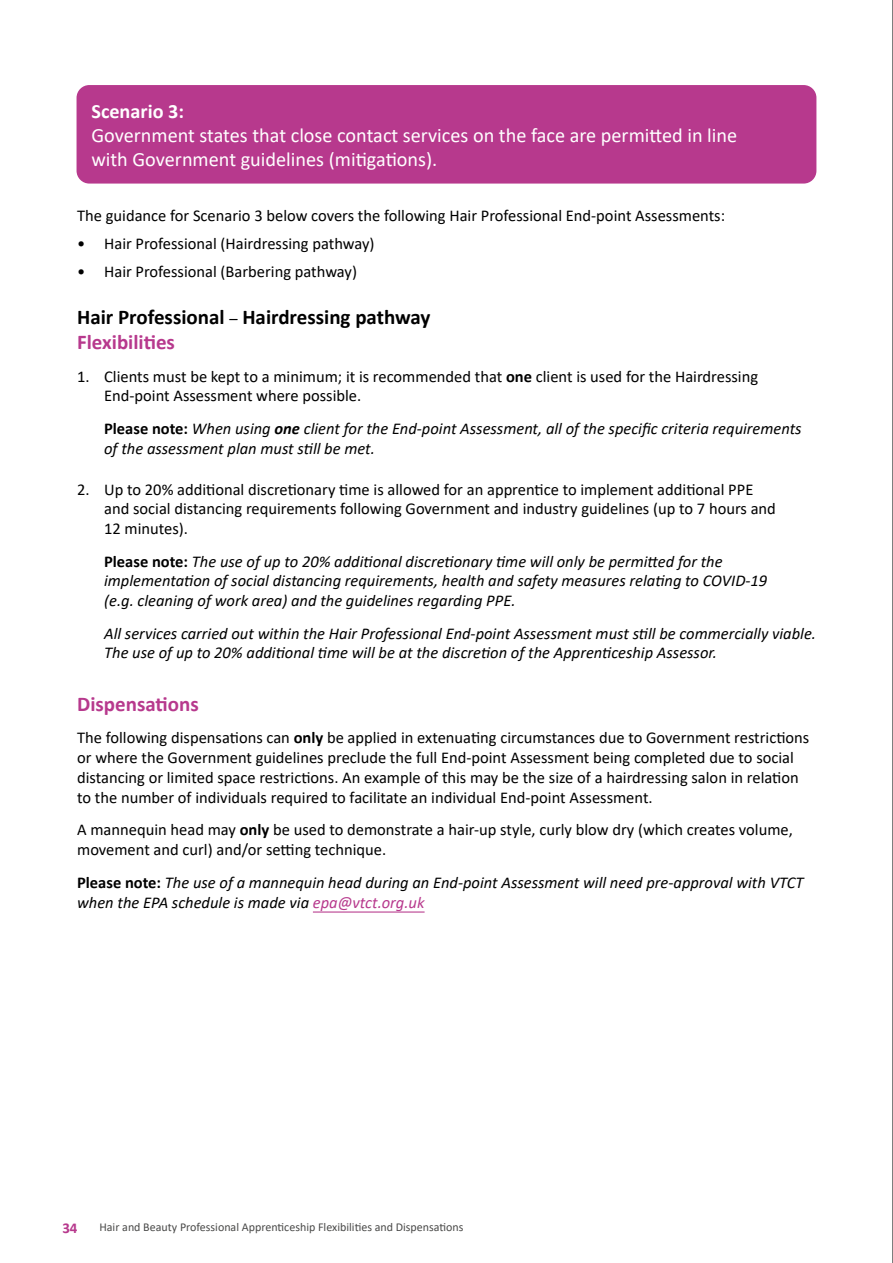
<style>
.page{position:relative;width:893px;height:1263px;background:#fff}
.page>*{position:absolute;margin:0;border:0;box-sizing:border-box;transform-origin:0 0}
.t1{font:700 21px/25.2px "Calibri";color:#000}
.t2{font:700 21px "Calibri";color:#b7398d}
.t3{font:20.25px/24.3px "Calibri";color:#fff}
.t4{font:700 20.25px "Calibri";color:#fff}
.t5{font:16.5px/19.8px "Calibri";color:#000}
.t6{font:italic 16.5px/19.8px "Calibri";color:#000}
.t7{font:700 15px "Calibri";color:#b7398d}
.t8{font:12px "Calibri";color:#4a4a49}
.s1{font-weight:400;font-size:16.5px}
.s2{color:#b7398d}
.s3{font-weight:700}
.s4{font-weight:700;font-style:normal}
</style>
<div class="page">
<hr style="left:892px;top:0;width:1px;height:1263px;background:#000">
<hr style="left:313px;top:911px;width:112px;height:1px;background:#b7398d">
<div style="left:77px;top:85px;width:739px;height:99px;background:#b7398d;border-radius:13px"></div>
<p class="t4" style="left:91px;top:97px;width:94px">Scenario 3:</p>
<p class="t3" style="left:91px;top:123px;width:647px">Government states that close contact services on the face are permitted in line with Government guidelines (mitigations).</p>
<p class="t5" style="left:77px;top:205px;width:649px">The guidance for Scenario 3 below covers the following Hair Professional End-point Assessments:</p>
<p class="t5" style="left:77px;top:233px;width:299px">• Hair Professional (Hairdressing pathway)</p>
<p class="t5" style="left:77px;top:262px;width:281px">• Hair Professional (Barbering pathway)</p>
<p class="t1" style="left:77px;top:304px;width:355px">Hair Professional <span class="s1">–</span> Hairdressing pathway<br><span class="s2">Flexibilities</span></p>
<p class="t5" style="left:104px;top:366px;width:655px;text-indent:-27px">1. Clients must be kept to a minimum; it is recommended that <span class="s3">one</span> client is used for the Hairdressing<br>End-point Assessment where possible.</p>
<p class="t6" style="left:104px;top:418px;width:699px"><span class="s4">Please note:</span> When using <span class="s3">one</span> client for the End-point Assessment, all of the specific criteria requirements of the assessment plan must still be met.</p>
<p class="t5" style="left:104px;top:479px;width:673px;text-indent:-27px">2. Up to 20% additional discretionary time is allowed for an apprentice to implement additional PPE and social distancing requirements following Government and industry guidelines (up to 7 hours and<br>12 minutes).</p>
<p class="t6" style="left:104px;top:551px;width:665px"><span class="s4">Please note:</span> The use of up to 20% additional discretionary time will only be permitted for the implementation of social distancing requirements, health and safety measures relating to COVID-19 (e.g. cleaning of work area) and the guidelines regarding PPE.</p>
<p class="t6" style="left:104px;top:623px;width:713px">All services carried out within the Hair Professional End-point Assessment must still be commercially viable.<br>The use of up to 20% additional time will be at the discretion of the Apprenticeship Assessor.</p>
<p class="t2" style="left:77px;top:689px;width:123px">Dispensations</p>
<p class="t5" style="left:77px;top:728px;width:734px">The following dispensations can <span class="s3">only</span> be applied in extenuating circumstances due to Government restrictions or where the Government guidelines preclude the full End-point Assessment being completed due to social distancing or limited space restrictions. An example of this may be the size of a hairdressing salon in relation to the number of individuals required to facilitate an individual End-point Assessment.</p>
<p class="t5" style="left:77px;top:819px;width:717px">A mannequin head may <span class="s3">only</span> be used to demonstrate a hair-up style, curly blow dry (which creates volume, movement and curl) and/or setting technique.</p>
<p class="t6" style="left:77px;top:872px;width:728px"><span class="s4">Please note:</span> The use of a mannequin head during an End-point Assessment will need pre-approval with VTCT when the EPA schedule is made via <span class="s2">epa@vtct.org.uk</span></p>
<p class="t7" style="left:62px;top:1217px;width:17px">34</p>
<p class="t8" style="left:99px;top:1219px;width:366px">Hair and Beauty Professional Apprenticeship Flexibilities and Dispensations</p>
</div>
